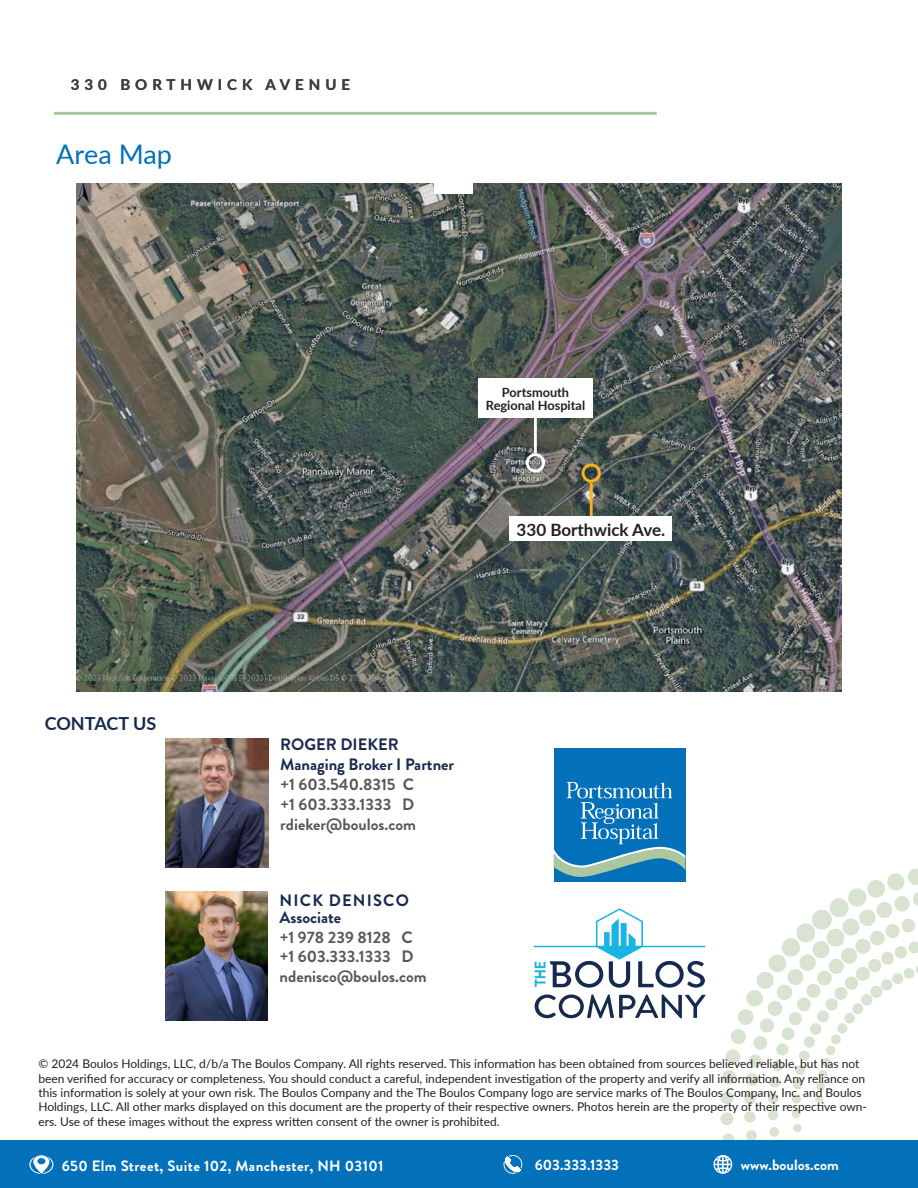
<style>
.page{position:relative;width:918px;height:1188px;background:#fff}
.page>*{position:absolute;margin:0;border:0;box-sizing:border-box;transform-origin:0 0}
.Header_building{font:27px "Lato";letter-spacing:-.005em;color:#0370ba}
.t1{font:700 18px "Lato";color:#16294e}
.t2{font:700 16.95px "Lato";color:#231f20}
.t3{font:700 16.5px/19.8px "Brandon Grotesque";color:#59595c}
.t4{font:700 16.5px/19.8px "Brandon Grotesque";color:#1a294f}
.t5{font:700 16.5px "Brandon Grotesque";letter-spacing:.07em;color:#17294f}
.t6{font:700 15px "Brandon Grotesque";letter-spacing:.02em;color:#fff}
.t7{font:700 15px "Brandon Grotesque";color:#fff}
.t8{font:700 15px "Lato";letter-spacing:.33em;color:#3e3e3f}
.t9{font:700 12.75px/12.8px "Lato";color:#231f20;text-align:center}
.t10{font:12px/14.4px "Lato";color:#231f20}
.s1{color:#59595c}
.s2{color:#1a294f}
</style>
<div class="page">
<img style="left:76px;top:183px;width:766px;height:508px">
<hr style="left:590px;top:483px;width:3px;height:39px;background:#fbb416">
<div style="left:582px;top:463px;width:19px;height:20px;border:3px solid #fbb416;border-radius:50%"></div>
<div style="left:510px;top:517px;width:162px;height:24px;background:#fff"></div>
<hr style="left:534px;top:414px;width:3px;height:39px;background:#fff">
<div style="left:526px;top:453px;width:19px;height:19px;border:3px solid #fff;border-radius:50%"></div>
<div style="left:478px;top:378px;width:115px;height:40px;background:#fff"></div>
<hr style="left:54px;top:112px;width:603px;height:3px;background:#aac59d">
<svg style="left:722px;top:1133px;width:13px;height:13px"></svg>
<div style="left:720px;top:1112px;width:13px;height:13px;background:#d8e3d1;border-radius:50%"></div>
<div style="left:720px;top:1091px;width:14px;height:14px;background:#d8e3d1;border-radius:50%"></div>
<div style="left:746px;top:1130px;width:11px;height:12px;background:#d8e3d1;border-radius:50%"></div>
<div style="left:744px;top:1111px;width:12px;height:12px;background:#d8e3d1;border-radius:50%"></div>
<div style="left:744px;top:1092px;width:12px;height:12px;background:#d8e3d1;border-radius:50%"></div>
<div style="left:769px;top:1127px;width:11px;height:10px;background:#d8e3d1;border-radius:50%"></div>
<div style="left:768px;top:1110px;width:10px;height:10px;background:#d8e3d1;border-radius:50%"></div>
<div style="left:768px;top:1093px;width:11px;height:11px;background:#d8e3d1;border-radius:50%"></div>
<div style="left:793px;top:1124px;width:9px;height:9px;background:#d8e3d1;border-radius:50%"></div>
<div style="left:792px;top:1109px;width:9px;height:9px;background:#d8e3d1;border-radius:50%"></div>
<div style="left:791px;top:1094px;width:10px;height:10px;background:#d8e3d1;border-radius:50%"></div>
<svg style="left:792px;top:1079px;width:11px;height:11px"></svg>
<div style="left:815px;top:1095px;width:8px;height:8px;background:#d8e3d1;border-radius:50%"></div>
<div style="left:816px;top:1082px;width:9px;height:9px;background:#d8e3d1;border-radius:50%"></div>
<svg style="left:722px;top:868px;width:196px;height:218px"></svg>
<div style="left:0;top:1141px;width:918px;height:47px;background:#0370ba"></div>
<svg style="left:504px;top:1155px;width:18px;height:19px"></svg>
<svg style="left:713px;top:1155px;width:20px;height:19px"></svg>
<svg style="left:29px;top:1155px;width:24px;height:19px"></svg>
<img style="left:166px;top:739px;width:102px;height:128px">
<svg style="left:535px;top:994px;width:171px;height:24px"></svg>
<svg style="left:534px;top:908px;width:171px;height:80px"></svg>
<div style="left:554px;top:748px;width:131px;height:134px;background:#0370ba"></div>
<svg style="left:554px;top:782px;width:131px;height:95px"></svg>
<div style="left:434px;top:173px;width:38px;height:21px;background:#fff"></div>
<img style="left:165px;top:892px;width:103px;height:128px">
<p class="t8" style="left:71px;top:73px;width:281px">330 BORTHWICK AVENUE</p>
<p class="Header_building" style="left:56px;top:135px;width:117px">Area Map</p>
<p class="t1" style="left:45px;top:710px;width:113px">CONTACT US</p>
<p class="t9" style="left:486px;top:386px;width:101px">Portsmouth<br>Regional Hospital</p>
<p class="t2" style="left:517px;top:517px;width:150px">330 Borthwick Ave.</p>
<p class="t4" style="left:280px;top:735px;width:120px">ROGER DIEKER</p>
<p class="t4" style="left:280px;top:755px;width:176px">Managing Broker I Partner <span class="s1">+1 603.540.8315 C</span></p>
<p class="t3" style="left:280px;top:794px;width:137px">+1 603.333.1333 D rdieker@boulos.com</p>
<p class="t5" style="left:280px;top:888px;width:131px">NICK DENISCO</p>
<p class="t3" style="left:280px;top:908px;width:135px"><span class="s2">Associate<br></span>+1 978 239 8128 C</p>
<p class="t3" style="left:280px;top:947px;width:149px">+1 603.333.1333 D ndenisco@boulos.com</p>
<p class="t10" style="left:38px;top:1056px;width:830px">© 2024 Boulos Holdings, LLC, d/b/a The Boulos Company. All rights reserved. This information has been obtained from sources believed reliable, but has not been verified for accuracy or completeness. You should conduct a careful, independent investigation of the property and verify all information. Any reliance on this information is solely at your own risk. The Boulos Company and the The Boulos Company logo are service marks of The Boulos Company, Inc. and Boulos Holdings, LLC. All other marks displayed on this document are the property of their respective owners. Photos herein are the property of their respective own&shy;ers. Use of these images without the express written consent of the owner is prohibited.</p>
<p class="t6" style="left:62px;top:1155px;width:323px">650 Elm Street, Suite 102, Manchester, NH 03101</p>
<p class="t7" style="left:535px;top:1154px;width:86px">603.333.1333</p>
<p class="t7" style="left:741px;top:1154px;width:99px">www.boulos.com</p>
</div>
